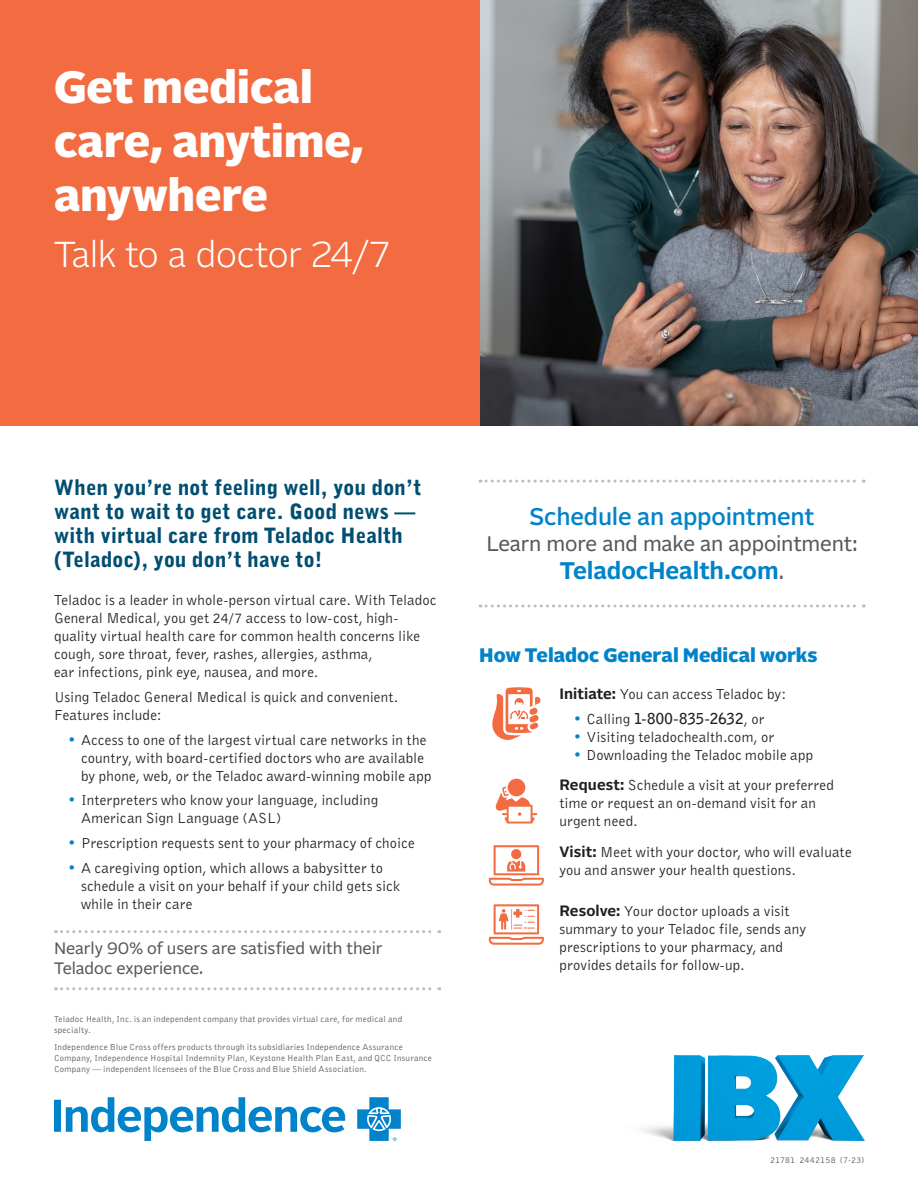
<style>
.page{position:relative;width:918px;height:1188px;background:#fff}
.page>*{position:absolute;margin:0;border:0;box-sizing:border-box;transform-origin:0 0}
.t1{font:900 45px/54px "Alrightv 2 Normal LP";letter-spacing:-.005em;color:#fff}
.t2{font:300 36px "Alrightv 2 Normal LP";letter-spacing:-.02em;color:#fff}
.t3{font:500 24px "Alrightv 2 Normal LP";letter-spacing:-.005em;color:#0083ca}
.t4{font:700 24px "Alrightv 2 Normal LP";letter-spacing:-.005em;color:#0083ca}
.t5{font:900 21px/24px "Bell Gothic";letter-spacing:.005em;color:#004e71}
.t6{font:21px "Alrightv 2 Normal LP";letter-spacing:-.01em;color:#57585a}
.t7{font:900 19.5px "Alrightv 2 Normal LP";color:#0083ca}
.t8{font:16.5px/19.8px "Alrightv 2 Normal LP";color:#57585a}
.t9{font:15px/18px "Bell Gothic";letter-spacing:.01em;color:#231f20}
.t10{font:700 15px "Bell Gothic";letter-spacing:.025em;color:#231f20}
.t11{font:9px/10.8px "Bell Gothic";letter-spacing:.03em;color:#57585a}
.s1{color:#0083ca}
.s2{font-weight:400;font-size:21px;color:#57585a}
.s3{font-family:"Alrightv 2 Normal LP";font-weight:700}
.s4{font-weight:400;color:#0083ca}
.s5{font-weight:400}
</style>
<div class="page">
<svg style="left:54px;top:1097px;width:347px;height:44px"></svg>
<img style="left:643px;top:1055px;width:222px;height:86px">
<img style="left:479px;top:0;width:439px;height:426px">
<div style="left:0;top:0;width:479px;height:426px;background:#f26b41"></div>
<svg style="left:492px;top:687px;width:49px;height:53px"></svg>
<div style="left:508px;top:779px;width:17px;height:17px;background:#f26b41;border-radius:50%"></div>
<svg style="left:495px;top:787px;width:42px;height:37px"></svg>
<svg style="left:489px;top:845px;width:55px;height:41px"></svg>
<svg style="left:489px;top:904px;width:55px;height:41px"></svg>
<svg style="left:56px;top:930px;width:384px;height:3px"></svg>
<svg style="left:56px;top:987px;width:384px;height:3px"></svg>
<svg style="left:480px;top:480px;width:384px;height:3px"></svg>
<svg style="left:480px;top:604px;width:384px;height:4px"></svg>
<h1 class="t1" style="left:54px;top:57px;width:312px">Get medical care, anytime, anywhere</h1>
<h2 class="t2" style="left:54px;top:230px;width:337px">Talk to a doctor 24/7</h2>
<h3 class="t5" style="left:54px;top:476px;width:369px">When you’re not feeling well, you don’t want to wait to get care. Good news — with virtual care from Teladoc Health (Teladoc), you don’t have to!</h3>
<p class="t9" style="left:54px;top:591px;width:384px">Teladoc is a leader in whole-person virtual care. With Teladoc General Medical, you get 24/7 access to low-cost, high&shy;quality virtual health care for common health concerns like cough, sore throat, fever, rashes, allergies, asthma,<br>ear infections, pink eye, nausea, and more.</p>
<p class="t9" style="left:54px;top:688px;width:346px">Using Teladoc General Medical is quick and convenient.<br>Features include:</p>
<p class="t9" style="left:81px;top:730px;width:352px;text-indent:-14px"><span class="s1">•</span> Access to one of the largest virtual care networks in the country, with board-certified doctors who are available by phone, web, or the Teladoc award-winning mobile app</p>
<p class="t9" style="left:81px;top:791px;width:299px;text-indent:-14px"><span class="s1">•</span> Interpreters who know your language, including<br>American Sign Language (ASL)</p>
<p class="t9" style="left:68px;top:834px;width:349px"><span class="s1">•</span> Prescription requests sent to your pharmacy of choice</p>
<p class="t9" style="left:81px;top:859px;width:321px;text-indent:-14px"><span class="s1">•</span> A caregiving option, which allows a babysitter to schedule a visit on your behalf if your child gets sick while in their care</p>
<p class="t8" style="left:54px;top:937px;width:330px">Nearly 90% of users are satisfied with their<br>Teladoc experience.</p>
<p class="t11" style="left:54px;top:1013px;width:350px">Teladoc Health, Inc. is an independent company that provides virtual care, for medical and specialty.</p>
<p class="t11" style="left:54px;top:1042px;width:379px">Independence Blue Cross offers products through its subsidiaries Independence Assurance<br>Company, Independence Hospital Indemnity Plan, Keystone Health Plan East, and QCC Insurance<br>Company — independent licensees of the Blue Cross and Blue Shield Association.</p>
<h3 class="t3" style="left:529px;top:500px;width:287px">Schedule an appointment</h3>
<h3 class="t6" style="left:486px;top:529px;width:373px">Learn more and make an appointment:</h3>
<h3 class="t4" style="left:560px;top:554px;width:226px">TeladocHealth.com<span class="s2">.</span></h3>
<h3 class="t7" style="left:479px;top:641px;width:340px">How Teladoc General Medical works</h3>
<p class="t9" style="left:560px;top:685px;width:228px"><span class="s3">Initiate:</span> You can access Teladoc by:</p>
<p class="t10" style="left:573px;top:708px;width:193px"><span class="s4">•</span> <span class="s5">Calling</span> 1-800-835-2632<span class="s5">, or</span></p>
<p class="t9" style="left:573px;top:728px;width:203px"><span class="s1">•</span> Visiting teladochealth.com, or</p>
<p class="t9" style="left:560px;top:739px;width:276px;line-height:30.6px;text-align:center"><span class="s1">•</span> Downloading the Teladoc mobile app<br><span class="s3">Request:</span> Schedule a visit at your preferred</p>
<p class="t9" style="left:560px;top:794px;width:258px">time or request an on-demand visit for an urgent need.</p>
<p class="t9" style="left:560px;top:843px;width:294px"><span class="s3">Visit:</span> Meet with your doctor, who will evaluate you and answer your health questions.</p>
<p class="t9" style="left:560px;top:902px;width:248px"><span class="s3">Resolve:</span> Your doctor uploads a visit summary to your Teladoc file, sends any prescriptions to your pharmacy, and provides details for follow-up.</p>
<p class="t11" style="left:770px;top:1155px;width:96px">21781 2442158 (7-23)</p>
</div>
